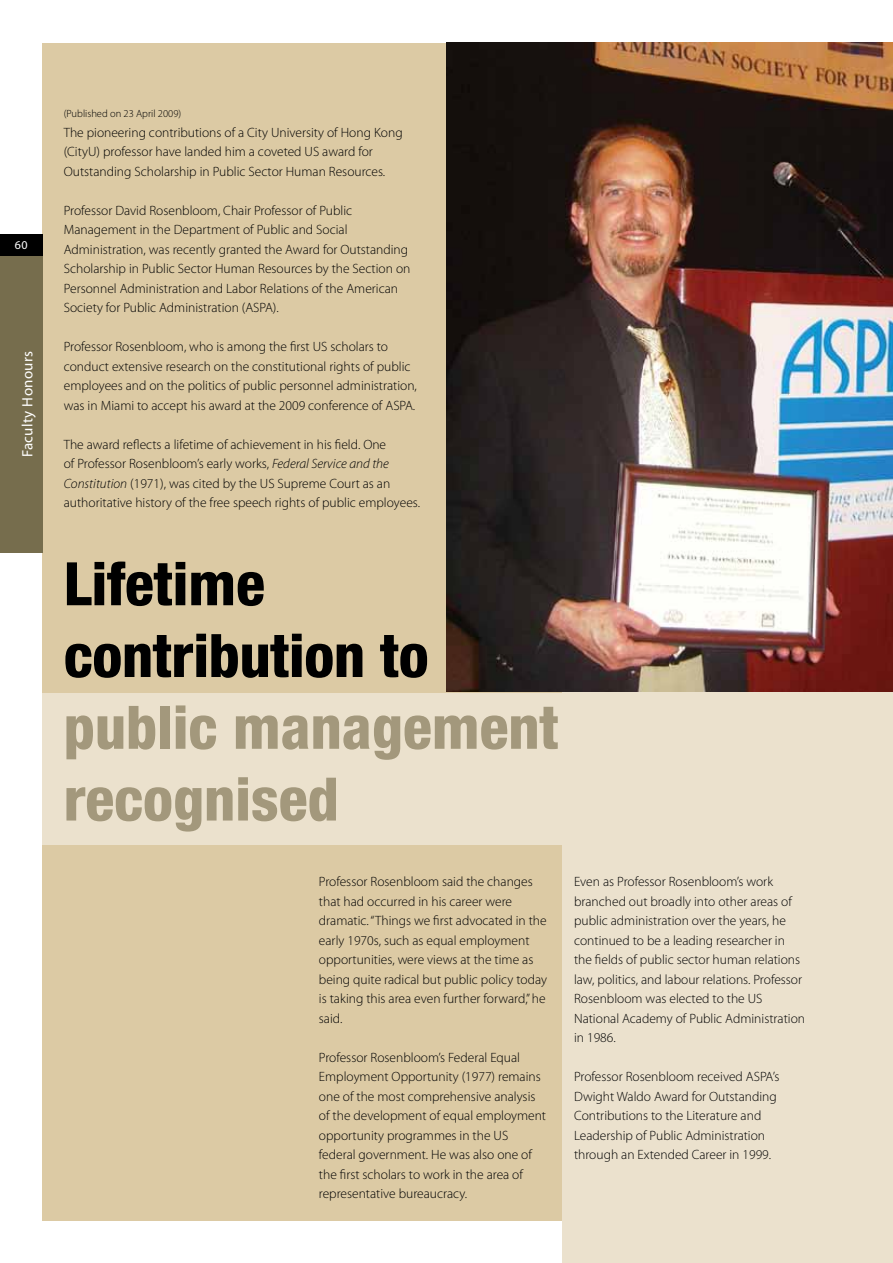
<style>
.page{position:relative;width:893px;height:1263px;background:#fff}
.page>*{position:absolute;margin:0;border:0;box-sizing:border-box;transform-origin:0 0}
.t1{font:800 condensed 60px/71.7px "Helvetica Neue LT Std";color:#a3987c}
.t2{font:800 condensed 60px/71.7px "Helvetica Neue LT Std";letter-spacing:-.005em;color:#000}
.t3{font:15px "Myriad Pro";letter-spacing:.025em;color:#fff}
.t4{font:300 13.5px/19.5px "Myriad Pro";color:#000}
.t5{font:12px "Myriad Pro";color:#fff}
.t6{font:300 10.5px "Myriad Pro";color:#000}
.s1{font-style:italic}
</style>
<div class="page">
<div style="left:43px;top:43px;width:850px;height:1177px;background:#dccaa4"></div>
<div style="left:43px;top:693px;width:531px;height:78px;background:#ebe1cd"></div>
<div style="left:43px;top:756px;width:531px;height:88px;background:#ebe1cd"></div>
<div style="left:562px;top:669px;width:331px;height:594px;background:#ebe1cd"></div>
<img style="left:446px;top:43px;width:447px;height:649px">
<div style="left:0;top:255px;width:43px;height:298px;background:#766d4d"></div>
<div style="left:0;top:234px;width:43px;height:21px;background:#000"></div>
<p class="t5" style="left:15px;top:238px;width:14px">60</p>
<p class="t3" style="left:19px;top:457px;width:108px;rotate:-90deg">Faculty Honours</p>
<p class="t6" style="left:64px;top:108px;width:119px">(Published on 23 April 2009)</p>
<p class="t4" style="left:64px;top:123px;width:340px">The pioneering contributions of a City University of Hong Kong (CityU) professor have landed him a coveted US award for<br>Outstanding Scholarship in Public Sector Human Resources.</p>
<p class="t4" style="left:64px;top:201px;width:348px">Professor David Rosenbloom, Chair Professor of Public Management in the Department of Public and Social Administration, was recently granted the Award for Outstanding Scholarship in Public Sector Human Resources by the Section on Personnel Administration and Labor Relations of the American Society for Public Administration (ASPA).</p>
<p class="t4" style="left:64px;top:337px;width:355px">Professor Rosenbloom, who is among the first US scholars to conduct extensive research on the constitutional rights of public employees and on the politics of public personnel administration, was in Miami to accept his award at the 2009 conference of ASPA.</p>
<p class="t4" style="left:64px;top:435px;width:358px">The award reflects a lifetime of achievement in his field. One<br>of Professor Rosenbloom’s early works, <span class="s1">Federal Service and the Constitution</span> (1971), was cited by the US Supreme Court as an authoritative history of the free speech rights of public employees.</p>
<h1 class="t2" style="left:64px;top:547px;width:366px">Lifetime contribution to</h1>
<h1 class="t1" style="left:64px;top:690px;width:496px">public management recognised</h1>
<p class="t4" style="left:319px;top:872px;width:230px">Professor Rosenbloom said the changes that had occurred in his career were dramatic. “Things we first advocated in the early 1970s, such as equal employment opportunities, were views at the time as being quite radical but public policy today is taking this area even further forward,” he said.</p>
<p class="t4" style="left:319px;top:1048px;width:229px">Professor Rosenbloom’s Federal Equal Employment Opportunity (1977) remains one of the most comprehensive analysis of the development of equal employment opportunity programmes in the US federal government. He was also one of the first scholars to work in the area of representative bureaucracy.</p>
<p class="t4" style="left:574px;top:872px;width:232px">Even as Professor Rosenbloom’s work branched out broadly into other areas of public administration over the years, he continued to be a leading researcher in the fields of public sector human relations law, politics, and labour relations. Professor Rosenbloom was elected to the US National Academy of Public Administration in 1986.</p>
<p class="t4" style="left:574px;top:1067px;width:207px">Professor Rosenbloom received ASPA’s Dwight Waldo Award for Outstanding Contributions to the Literature and Leadership of Public Administration through an Extended Career in 1999.</p>
</div>
